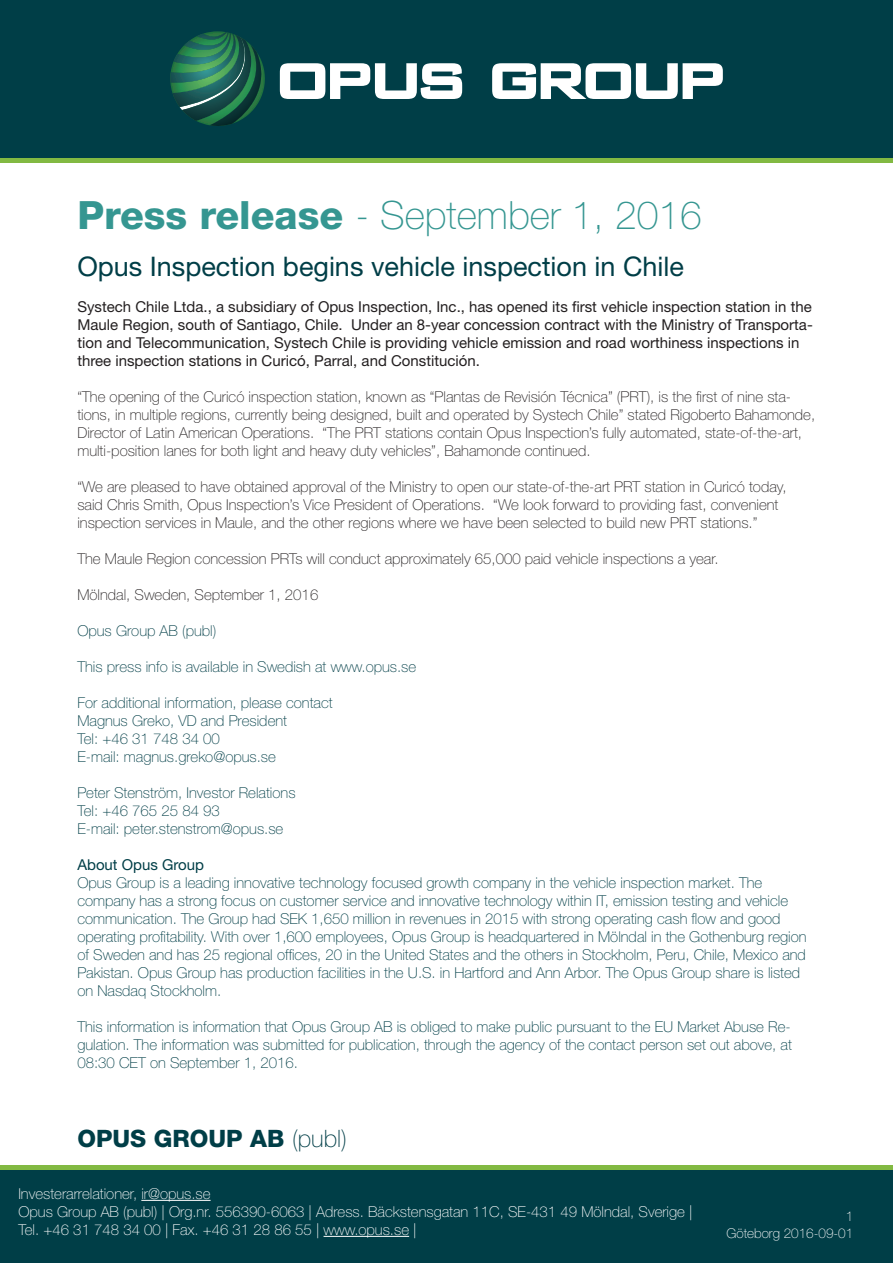
<style>
.page{position:relative;width:893px;height:1263px;background:#fff}
.page>*{position:absolute;margin:0;border:0;box-sizing:border-box;transform-origin:0 0}
.t1{font:100 39px "Helvetica Neue LT Std";color:#359691}
.t2{font:27px "Helvetica Neue LT Std";color:#003e47}
.t3{font:800 24px "Helvetica Neue LT Std";color:#003e47}
.t4{font:100 15px/18px "Helvetica Neue LT Std";color:#003e47}
.t5{font:100 15px/18px "Helvetica Neue LT Std";color:#231f20}
.t6{font:15px/18px "Helvetica Neue LT Std";color:#231f20}
.t7{font:100 15px/18px "Helvetica Neue LT Std";color:#fff}
.t8{font:15px "Helvetica Neue LT Std";color:#003e47}
.t9{font:100 13.5px/16.2px "Helvetica Neue LT Std";color:#fff;text-align:right}
.s1{font-weight:800}
.s2{font-weight:100}
</style>
<div class="page">
<div style="left:0;top:1165px;width:893px;height:98px;background:#003e47"></div>
<div style="left:0;top:0;width:893px;height:158px;background:#003e47"></div>
<hr style="left:141px;top:1200px;width:70px;height:1px;background:#fff">
<hr style="left:324px;top:1236px;width:85px;height:1px;background:#fff">
<hr style="left:0;top:1165px;width:893px;height:4px;background:#82b942">
<hr style="left:0;top:158px;width:893px;height:4px;background:#82b942">
<svg style="left:492px;top:63px;width:231px;height:36px"></svg>
<svg style="left:280px;top:63px;width:182px;height:36px"></svg>
<svg style="left:170px;top:31px;width:95px;height:95px"></svg>
<p class="t1" style="left:77px;top:193px;width:626px"><span class="s1">Press release</span> - September 1, 2016</p>
<p class="t2" style="left:77px;top:250px;width:608px">Opus Inspection begins vehicle inspection in Chile</p>
<p class="t6" style="left:77px;top:297px;width:737px">Systech Chile Ltda., a subsidiary of Opus Inspection, Inc., has opened its first vehicle inspection station in the Maule Region, south of Santiago, Chile. Under an 8-year concession contract with the Ministry of Transporta&shy;tion and Telecommunication, Systech Chile is providing vehicle emission and road worthiness inspections in three inspection stations in Curicó, Parral, and Constitución.</p>
<p class="t5" style="left:77px;top:387px;width:739px">“The opening of the Curicó inspection station, known as “Plantas de Revisión Técnica” (PRT), is the first of nine sta&shy;tions, in multiple regions, currently being designed, built and operated by Systech Chile” stated Rigoberto Bahamonde, Director of Latin American Operations. “The PRT stations contain Opus Inspection’s fully automated, state-of-the-art, multi-position lanes for both light and heavy duty vehicles”, Bahamonde continued.</p>
<p class="t5" style="left:77px;top:477px;width:711px">“We are pleased to have obtained approval of the Ministry to open our state-of-the-art PRT station in Curicó today, said Chris Smith, Opus Inspection’s Vice President of Operations. “We look forward to providing fast, convenient inspection services in Maule, and the other regions where we have been selected to build new PRT stations.”</p>
<p class="t5" style="left:77px;top:549px;width:643px">The Maule Region concession PRTs will conduct approximately 65,000 paid vehicle inspections a year.</p>
<p class="t5" style="left:77px;top:585px;width:242px">Mölndal, Sweden, September 1, 2016</p>
<p class="t4" style="left:77px;top:621px;width:140px">Opus Group AB (publ)</p>
<p class="t4" style="left:77px;top:657px;width:340px">This press info is available in Swedish at www.opus.se</p>
<p class="t4" style="left:77px;top:693px;width:257px">For additional information, please contact</p>
<p class="t4" style="left:77px;top:711px;width:211px">Magnus Greko, VD and President</p>
<p class="t4" style="left:77px;top:729px;width:144px">Tel: +46 31 748 34 00</p>
<p class="t4" style="left:77px;top:747px;width:200px">E-mail: magnus.greko@opus.se</p>
<p class="t4" style="left:77px;top:783px;width:220px">Peter Stenström, Investor Relations</p>
<p class="t4" style="left:77px;top:801px;width:144px">Tel: +46 765 25 84 93</p>
<p class="t4" style="left:77px;top:819px;width:208px">E-mail: peter.stenstrom@opus.se</p>
<p class="t8" style="left:77px;top:855px;width:128px">About Opus Group</p>
<p class="t4" style="left:77px;top:873px;width:731px">Opus Group is a leading innovative technology focused growth company in the vehicle inspection market. The company has a strong focus on customer service and innovative technology within IT, emission testing and vehicle communication. The Group had SEK 1,650 million in revenues in 2015 with strong operating cash flow and good operating profitability. With over 1,600 employees, Opus Group is headquartered in Mölndal in the Gothenburg region of Sweden and has 25 regional offices, 20 in the United States and the others in Stockholm, Peru, Chile, Mexico and Pakistan. Opus Group has production facilities in the U.S. in Hartford and Ann Arbor. The Opus Group share is listed on Nasdaq Stockholm.</p>
<p class="t4" style="left:77px;top:1017px;width:716px;text-align:justify">This information is information that Opus Group AB is obliged to make public pursuant to the EU Market Abuse Re&shy;gulation. The information was submitted for publication, through the agency of the contact person set out above, at 08:30 CET on September 1, 2016.</p>
<p class="t3" style="left:77px;top:1124px;width:271px">OPUS GROUP AB <span class="s2">(publ)</span></p>
<p class="t7" style="left:18px;top:1184px;width:675px">Investerarrelationer, ir@opus.se<br>Opus Group AB (publ) | Org.nr. 556390-6063 | Adress. Bäckstensgatan 11C, SE-431 49 Mölndal, Sverige |<br>Tel. +46 31 748 34 00 | Fax. +46 31 28 86 55 | www.opus.se |</p>
<p class="t9" style="left:726px;top:1208px;width:128px">1<br>Göteborg 2016-09-01</p>
</div>
